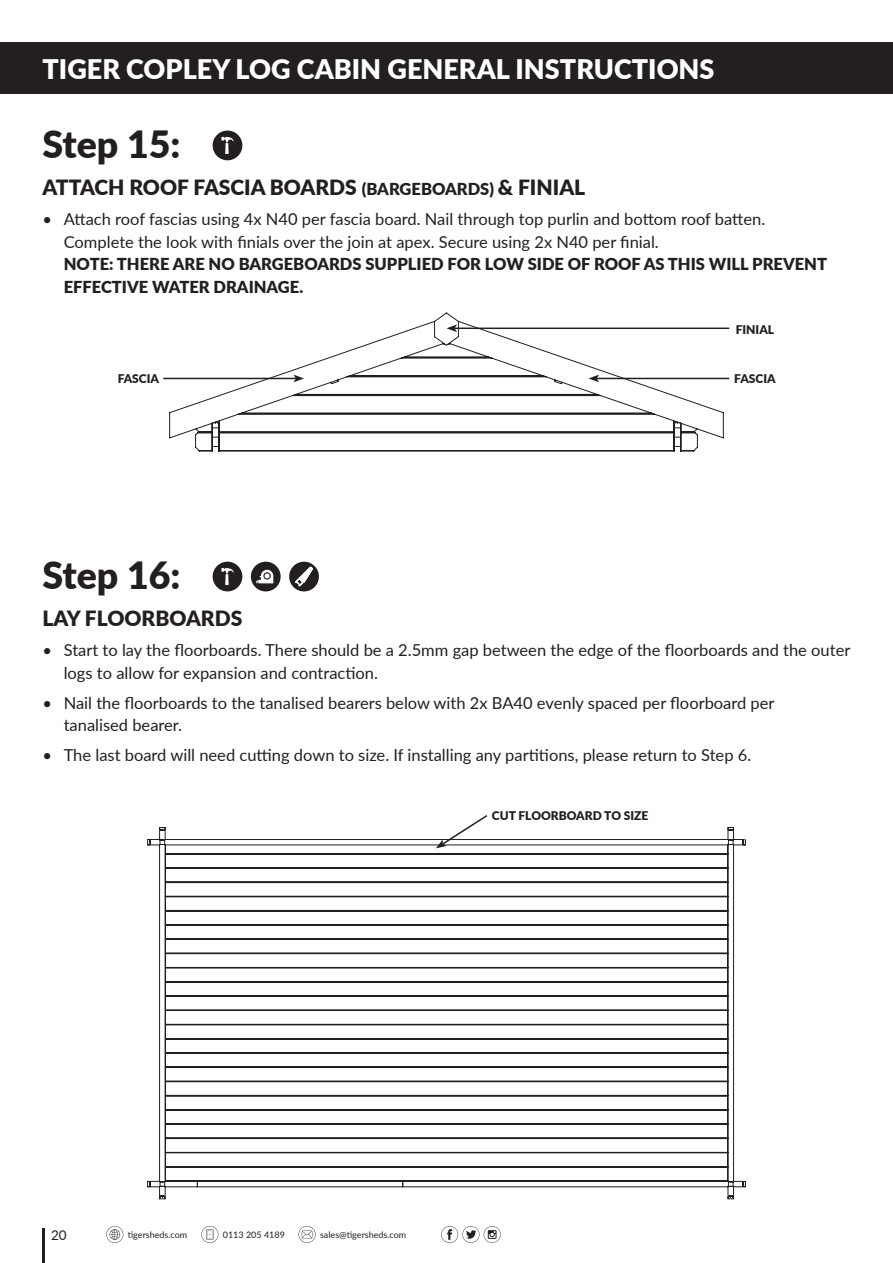
<style>
.page{position:relative;width:893px;height:1263px;background:#fff}
.page>*{position:absolute;margin:0;border:0;box-sizing:border-box;transform-origin:0 0}
.t1{font:900 37.5px "Lato";color:#231f20}
.t2{font:900 27px "Lato";color:#fff}
.t3{font:900 21px "Lato";color:#231f20}
.t4{font:16.5px/22.5px "Lato";color:#231f20}
.t5{font:900 16.5px/22.5px "Lato";color:#231f20}
.t6{font:13.5px "Lato";color:#231f20}
.t7{font:900 12px "Lato";color:#231f20}
.t8{font:9px "Lato";color:#231f20}
.s1{font-size:16.5px}
</style>
<div class="page">
<hr style="left:43px;top:1229px;width:2px;height:34px;background:#231f20">
<svg style="left:441px;top:1226px;width:60px;height:17px"></svg>
<svg style="left:201px;top:1226px;width:17px;height:17px"></svg>
<svg style="left:299px;top:1226px;width:17px;height:17px"></svg>
<svg style="left:106px;top:1226px;width:17px;height:17px"></svg>
<div style="left:0;top:43px;width:893px;height:51px;background:#231f20"></div>
<div style="left:213px;top:131px;width:29px;height:29px;background:#231f20;border-radius:50%"></div>
<svg style="left:221px;top:137px;width:13px;height:17px"></svg>
<svg style="left:169px;top:312px;width:555px;height:140px"></svg>
<hr style="left:455px;top:328px;width:274px;height:1px;background:#231f20">
<svg style="left:446px;top:324px;width:11px;height:8px"></svg>
<hr style="left:163px;top:378px;width:133px;height:1px;background:#231f20">
<svg style="left:293px;top:375px;width:11px;height:7px"></svg>
<hr style="left:597px;top:378px;width:132px;height:1px;background:#231f20">
<svg style="left:588px;top:375px;width:11px;height:7px"></svg>
<div style="left:213px;top:562px;width:29px;height:29px;background:#231f20;border-radius:50%"></div>
<svg style="left:221px;top:568px;width:13px;height:17px"></svg>
<div style="left:289px;top:562px;width:30px;height:29px;background:#231f20;border-radius:50%"></div>
<svg style="left:295px;top:566px;width:18px;height:20px"></svg>
<div style="left:251px;top:562px;width:30px;height:29px;background:#231f20;border-radius:50%"></div>
<svg style="left:256px;top:570px;width:17px;height:13px"></svg>
<svg style="left:147px;top:827px;width:599px;height:372px"></svg>
<svg style="left:436px;top:815px;width:53px;height:33px"></svg>
<h2 class="t2" style="left:43px;top:49px;width:674px">TIGER COPLEY LOG CABIN GENERAL INSTRUCTIONS</h2>
<h1 class="t1" style="left:43px;top:116px;width:140px">Step 15:</h1>
<p class="t3" style="left:43px;top:172px;width:544px">ATTACH ROOF FASCIA BOARDS <span class="s1">(BARGEBOARDS)</span> &amp; FINIAL</p>
<p class="t4" style="left:64px;top:207px;width:703px;text-indent:-21px">• Attach roof fascias using 4x N40 per fascia board. Nail through top purlin and bottom roof batten.<br>Complete the look with finials over the join at apex. Secure using 2x N40 per finial.</p>
<p class="t5" style="left:64px;top:252px;width:765px">NOTE: THERE ARE NO BARGEBOARDS SUPPLIED FOR LOW SIDE OF ROOF AS THIS WILL PREVENT<br>EFFECTIVE WATER DRAINAGE.</p>
<p class="t7" style="left:736px;top:320px;width:40px">FINIAL</p>
<p class="t7" style="left:118px;top:370px;width:43px">FASCIA</p>
<p class="t7" style="left:734px;top:370px;width:43px">FASCIA</p>
<h1 class="t1" style="left:43px;top:547px;width:140px">Step 16:</h1>
<p class="t3" style="left:43px;top:603px;width:201px">LAY FLOORBOARDS</p>
<p class="t4" style="left:64px;top:638px;width:788px;text-indent:-21px">• Start to lay the floorboards. There should be a 2.5mm gap between the edge of the floorboards and the outer logs to allow for expansion and contraction.</p>
<p class="t4" style="left:64px;top:691px;width:712px;text-indent:-21px">• Nail the floorboards to the tanalised bearers below with 2x BA40 evenly spaced per floorboard per tanalised bearer.</p>
<p class="t4" style="left:42px;top:743px;width:710px">• The last board will need cutting down to size. If installing any partitions, please return to Step 6.</p>
<p class="t7" style="left:492px;top:806px;width:158px">CUT FLOORBOARD TO SIZE</p>
<p class="t6" style="left:51px;top:1225px;width:17px">20</p>
<p class="t8" style="left:128px;top:1228px;width:61px">tigersheds.com</p>
<p class="t8" style="left:223px;top:1228px;width:64px">0113 205 4189</p>
<p class="t8" style="left:320px;top:1228px;width:88px">sales@tigersheds.com</p>
</div>
